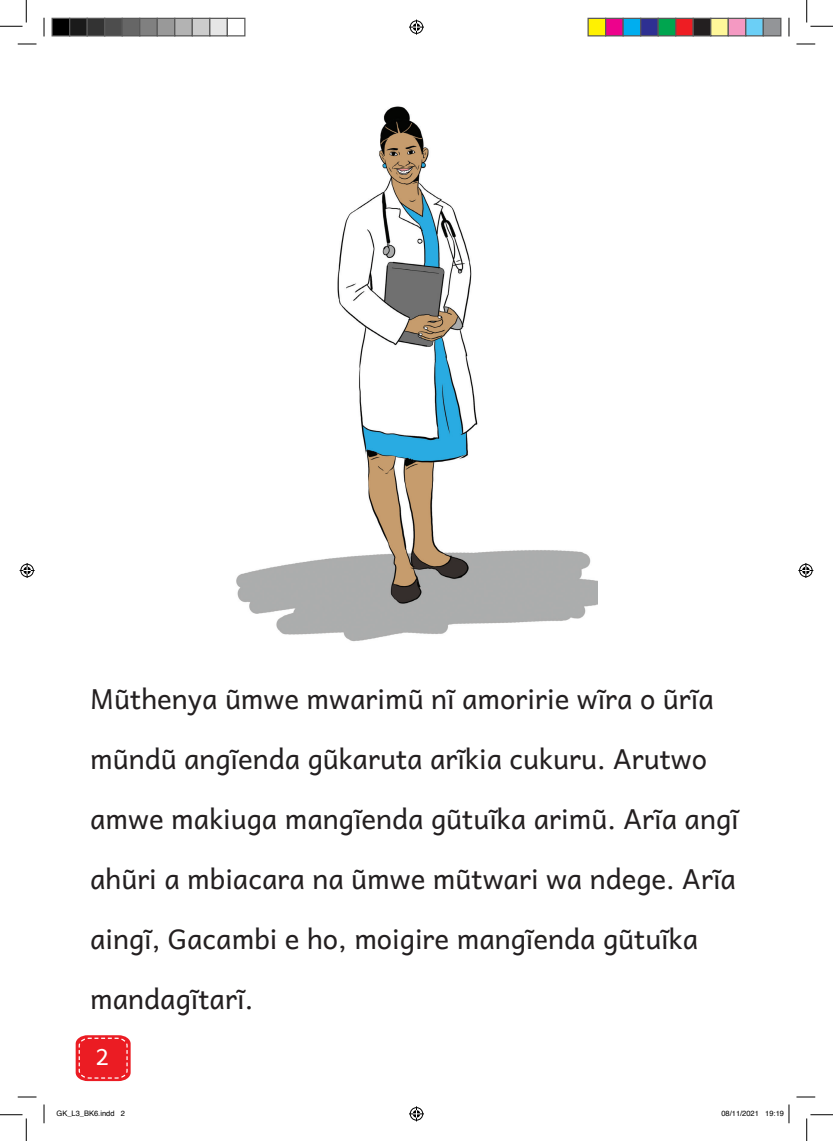
<style>
.page{position:relative;width:833px;height:1141px;background:#fff}
.page>*{position:absolute;margin:0;border:0;box-sizing:border-box;transform-origin:0 0}
.Body_text{font:27.5px/60px "Andika New Basic";color:#231f20}
.t1{font:22.5px "Andika New Basic";color:#fff}
.t2{font:7.5px "Helvetica";color:#000}
</style>
<div class="page">
<svg style="left:76px;top:1035px;width:54px;height:45px"></svg>
<img style="left:236px;top:106px;width:361px;height:536px">
<svg style="left:18px;top:43px;width:18px;height:2px"></svg>
<svg style="left:796px;top:43px;width:18px;height:2px"></svg>
<svg style="left:18px;top:1096px;width:18px;height:1px"></svg>
<svg style="left:796px;top:1096px;width:18px;height:1px"></svg>
<svg style="left:43px;top:18px;width:2px;height:18px"></svg>
<svg style="left:43px;top:1104px;width:2px;height:19px"></svg>
<svg style="left:788px;top:18px;width:1px;height:18px"></svg>
<svg style="left:0;top:0;width:27px;height:27px"></svg>
<svg style="left:0;top:1114px;width:27px;height:26px"></svg>
<svg style="left:806px;top:0;width:26px;height:27px"></svg>
<svg style="left:806px;top:1114px;width:26px;height:26px"></svg>
<svg style="left:409px;top:20px;width:15px;height:15px"></svg>
<svg style="left:409px;top:1106px;width:15px;height:15px"></svg>
<svg style="left:20px;top:563px;width:15px;height:15px"></svg>
<svg style="left:798px;top:563px;width:14px;height:15px"></svg>
<div style="left:52px;top:18px;width:18px;height:18px;background:#000"></div>
<div style="left:51px;top:18px;width:19px;height:18px;border:1px solid #595959"></div>
<div style="left:70px;top:18px;width:17px;height:18px;background:#1a1a1a"></div>
<div style="left:69px;top:18px;width:19px;height:18px;border:1px solid #595959"></div>
<div style="left:87px;top:18px;width:18px;height:18px;background:#333"></div>
<div style="left:86px;top:18px;width:19px;height:18px;border:1px solid #595959"></div>
<div style="left:105px;top:18px;width:17px;height:18px;background:#4d4d4d"></div>
<div style="left:104px;top:18px;width:19px;height:18px;border:1px solid #595959"></div>
<div style="left:122px;top:18px;width:18px;height:18px;background:#666"></div>
<div style="left:121px;top:18px;width:19px;height:18px;border:1px solid #595959"></div>
<div style="left:140px;top:18px;width:17px;height:18px;background:#808080"></div>
<div style="left:139px;top:18px;width:19px;height:18px;border:1px solid #595959"></div>
<div style="left:157px;top:18px;width:18px;height:18px;background:#999"></div>
<div style="left:156px;top:18px;width:19px;height:18px;border:1px solid #595959"></div>
<div style="left:175px;top:18px;width:17px;height:18px;background:#b3b3b3"></div>
<div style="left:174px;top:18px;width:19px;height:18px;border:1px solid #595959"></div>
<div style="left:192px;top:18px;width:18px;height:18px;background:#ccc"></div>
<div style="left:191px;top:18px;width:19px;height:18px;border:1px solid #595959"></div>
<div style="left:210px;top:18px;width:17px;height:18px;background:#e6e6e6"></div>
<div style="left:209px;top:18px;width:19px;height:18px;border:1px solid #595959"></div>
<div style="left:226px;top:18px;width:19px;height:18px;border:1px solid #595959"></div>
<div style="left:587px;top:18px;width:18px;height:18px;background:#fff101"></div>
<div style="left:587px;top:18px;width:19px;height:18px;border:1px solid #595959"></div>
<div style="left:605px;top:18px;width:17px;height:18px;background:#ed028c"></div>
<div style="left:604px;top:18px;width:19px;height:18px;border:1px solid #595959"></div>
<div style="left:622px;top:18px;width:18px;height:18px;background:#00aeef"></div>
<div style="left:622px;top:18px;width:19px;height:18px;border:1px solid #595959"></div>
<div style="left:640px;top:18px;width:17px;height:18px;background:#2e3092"></div>
<div style="left:639px;top:18px;width:19px;height:18px;border:1px solid #595959"></div>
<div style="left:657px;top:18px;width:18px;height:18px;background:#00a54f"></div>
<div style="left:657px;top:18px;width:19px;height:18px;border:1px solid #595959"></div>
<div style="left:675px;top:18px;width:17px;height:18px;background:#ee1d23"></div>
<div style="left:674px;top:18px;width:19px;height:18px;border:1px solid #595959"></div>
<div style="left:692px;top:18px;width:18px;height:18px;background:#231f20"></div>
<div style="left:692px;top:18px;width:19px;height:18px;border:1px solid #595959"></div>
<div style="left:710px;top:18px;width:17px;height:18px;background:#fff79a"></div>
<div style="left:709px;top:18px;width:19px;height:18px;border:1px solid #595959"></div>
<div style="left:727px;top:18px;width:18px;height:18px;background:#f499c2"></div>
<div style="left:727px;top:18px;width:19px;height:18px;border:1px solid #595959"></div>
<div style="left:745px;top:18px;width:17px;height:18px;background:#6bcff6"></div>
<div style="left:744px;top:18px;width:19px;height:18px;border:1px solid #595959"></div>
<div style="left:762px;top:18px;width:18px;height:18px;background:#939598"></div>
<div style="left:762px;top:18px;width:19px;height:18px;border:1px solid #595959"></div>
<svg style="left:788px;top:1104px;width:1px;height:19px"></svg>
<p class="Body_text" style="left:90px;top:664px;width:649px">Mũthenya ũmwe mwarimũ nĩ amoririe wĩra o ũrĩa mũndũ angĩenda gũkaruta arĩkia cukuru. Arutwo amwe makiuga mangĩenda gũtuĩka arimũ. Arĩa angĩ ahũri a mbiacara na ũmwe mũtwari wa ndege. Arĩa aingĩ, Gacambi e ho, moigire mangĩenda gũtuĩka mandagĩtarĩ.</p>
<p class="t1" style="left:96px;top:1035px;width:15px">2</p>
<p class="t2" style="left:56px;top:1107px;width:70px">GK_L3_BK6.indd 2</p>
<p class="t2" style="left:721px;top:1107px;width:64px">08/11/2021 19:19</p>
</div>
